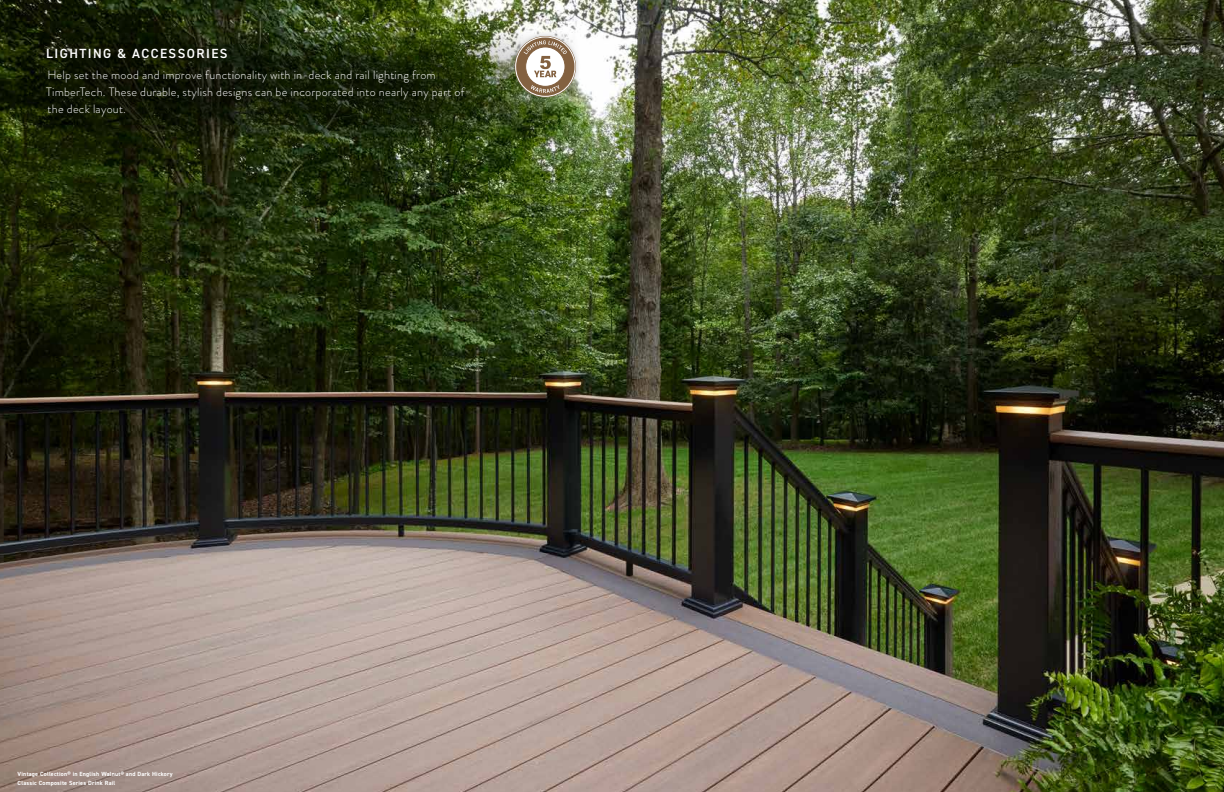
<style>
.page{position:relative;width:1224px;height:792px;background:#fff}
.page>*{position:absolute;margin:0;border:0;box-sizing:border-box;transform-origin:0 0}
.t1{font:600 13.3px "DIN2014";letter-spacing:.11em;color:#fff}
.t2{font:300 12.1px/17px "Brandon Grotesque";letter-spacing:.02em;color:#fff}
.t3{font:700 6px/9.1px "DIN2014";letter-spacing:.035em;color:#fff}
</style>
<div class="page">
<img style="left:0;top:0;width:1224px;height:792px">
<svg style="left:20px;top:28px;width:466px;height:112px;background:#161d07"></svg>
<svg style="left:124px;top:32px;width:455px;height:118px;background:#243012"></svg>
<div style="left:510px;top:31px;width:71px;height:71px;background:#000;opacity:.15"></div>
<svg style="left:515px;top:36px;width:61px;height:61px"></svg>
<div style="left:516px;top:37px;width:59px;height:59px;background:#836140;border-radius:50%"></div>
<div style="left:515px;top:37px;width:60px;height:60px;border:1px solid #fff;border-radius:50%"></div>
<svg style="left:526px;top:47px;width:39px;height:39px"></svg>
<svg style="left:531px;top:85px;width:29px;height:8px"></svg>
<svg style="left:524px;top:40px;width:43px;height:37px"></svg>
<p class="t1" style="left:46px;top:44px;width:183px">LIGHTING &amp; ACCESSORIES</p>
<p class="t2" style="left:46px;top:67px;width:420px">Help set the mood and improve functionality with in-deck and rail lighting from<br>TimberTech. These durable, stylish designs can be incorporated into nearly any part of the deck layout.</p>
<p class="t3" style="left:18px;top:769px;width:157px">Vintage Collection® in English Walnut® and Dark Hickory<br>Classic Composite Series Drink Rail</p>
</div>
